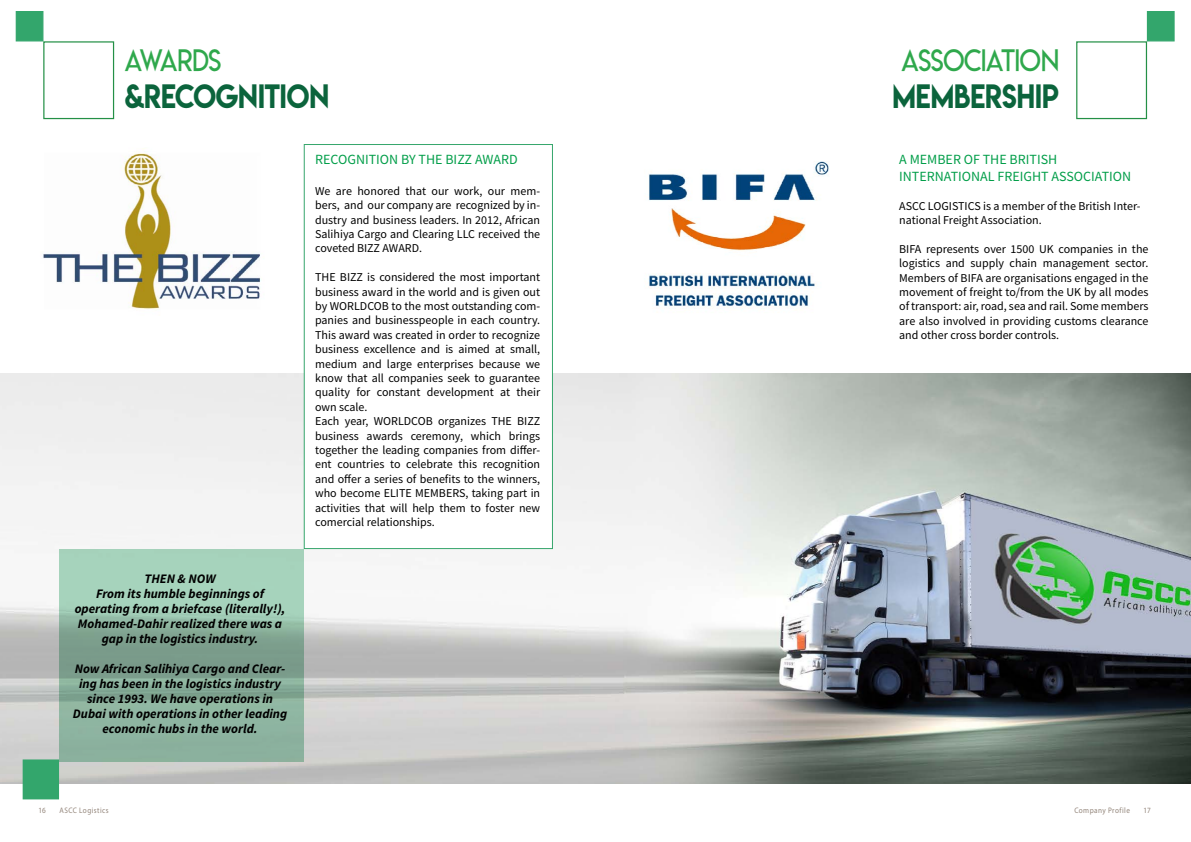
<style>
.page{position:relative;width:1191px;height:842px;background:#fff}
.page>*{position:absolute;margin:0;border:0;box-sizing:border-box;transform-origin:0 0}
.t1{font:30px "Lemon Milk";color:#0b643c;scale:.9 1}
.t2{font:30px "Lemon Milklight";letter-spacing:-.015em;color:#2fa84c;scale:.9 1}
.t3{font:14px/16.8px "Source Sans Pro";color:#029e49}
.t4{font:italic 700 13px/15px "Source Sans Pro";color:#000;text-align:center}
.t5{font:12px/14.4px "Source Sans Pro";color:#000;text-align:justify}
.t6{font:8px "Myriad Pro";letter-spacing:.055em;color:#93857a;scale:.9 1}
</style>
<div class="page">
<img style="left:0;top:373px;width:1191px;height:410px">
<svg style="left:59px;top:549px;width:245px;height:212px;background:#90b7a3"></svg>
<div style="left:304px;top:144px;width:249px;height:405px;background:#fff;border:1px solid #36a66c"></div>
<div style="left:16px;top:11px;width:27px;height:30px;background:#33a66c"></div>
<div style="left:23px;top:759px;width:36px;height:40px;background:#33a66c"></div>
<div style="left:1146px;top:11px;width:28px;height:30px;background:#33a66c;border:1px solid #33a66c"></div>
<div style="left:43px;top:41px;width:71px;height:78px;border:1px solid #249046"></div>
<div style="left:1076px;top:41px;width:71px;height:78px;border:1px solid #249046"></div>
<img style="left:648px;top:161px;width:181px;height:149px">
<img style="left:43px;top:153px;width:218px;height:156px">
<h1 class="t2" style="left:124px;top:42px;width:108px">AWAR DS</h1>
<h1 class="t1" style="left:124px;top:75px;width:42px">&amp;RECOGNITION</h1>
<p class="t4" style="left:75px;top:571px;width:212px">THEN &amp; NOW<br>From its humble beginnings of operating from a briefcase (literally!),<br>Mohamed-Dahir realized there was a gap in the logistics industry.</p>
<p class="t4" style="left:73px;top:661px;width:216px">Now African Salihiya Cargo and Clear&shy;ing has been in the logistics industry since 1993. We have operations in Dubai with operations in other leading economic hubs in the world.</p>
<p class="t3" style="left:315px;top:150px;width:204px">RECOGN ITION BY THE BIZZ AWARD</p>
<p class="t5" style="left:315px;top:183px;width:227px">We are honored that our work, our mem&shy;bers, and our company are recognized by in&shy;dustry and business leaders. In 2012, African Salihiya Cargo and Clearing LLC received the coveted BIZZ AWARD.</p>
<p class="t5" style="left:315px;top:270px;width:227px;text-align:left">THE BIZZ is considered the most important business award in the world and is given out by WORLDCOB to the most outstanding com&shy;panies and businesspeople in each country.<br>This award was created in order to recognize business excellence and is aimed at small, medium and large enterprises because we know that all companies seek to guarantee quality for constant development at their own scale.<br>Each year, WORLDCOB organizes THE BIZZ business awards ceremony, which brings together the leading companies from differ&shy;ent countries to celebrate this recognition and offer a series of benefits to the winners, who become ELITE M EM BERS, taking part in activities that will help them to foster new comercial relationships.</p>
<h1 class="t2" style="left:901px;top:42px;width:177px">ASSOCIATION</h1>
<h1 class="t1" style="left:892px;top:75px;width:187px">MEMBERSHIP</h1>
<p class="t3" style="left:899px;top:151px;width:231px">A M EM BER OF THE BRITISH<br>INTERNATIONAL FREIGHT ASSOCIATION</p>
<p class="t5" style="left:899px;top:198px;width:243px">ASCC LOGISTICS is a member of the British Inter&shy;national Freight Association.</p>
<p class="t5" style="left:899px;top:242px;width:251px">BIFA represents over 1500 UK companies in the logistics and supply chain management sector.<br>Members of BIFA are organisations engaged in the movement of freight to/from the UK by all modes of transport: air, road, sea and rail. Some members are also involved in providing customs clearance and other cross border controls.</p>
<p class="t6" style="left:39px;top:806px;width:10px">16</p>
<p class="t6" style="left:60px;top:806px;width:56px">ASCC Logistics</p>
<p class="t6" style="left:1074px;top:806px;width:63px">Company Profile</p>
<p class="t6" style="left:1143px;top:805px;width:10px">17</p>
</div>
